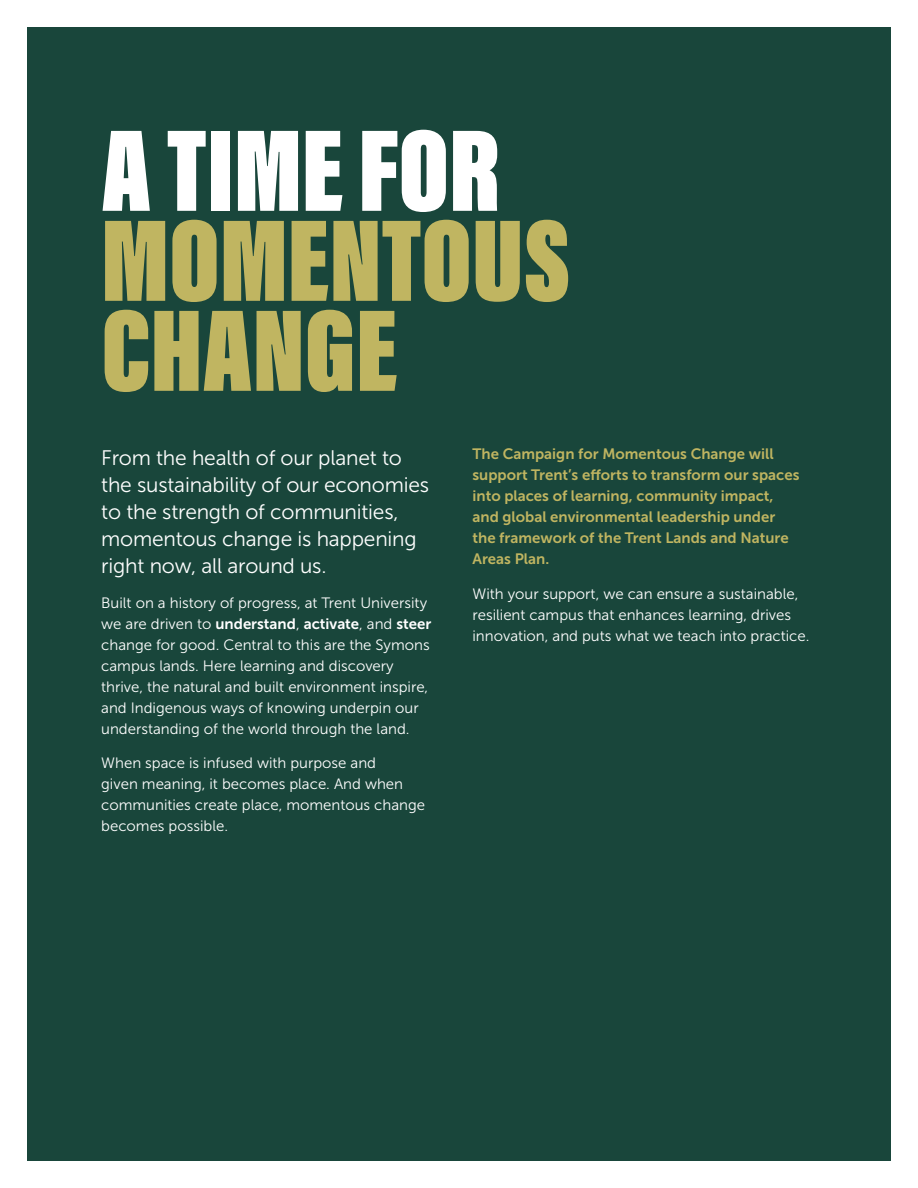
<style>
.page{position:relative;width:918px;height:1188px;background:#fff}
.page>*{position:absolute;margin:0;border:0;box-sizing:border-box;transform-origin:0 0}
.t1{font:120px/90px "Acumin Variable Concept";color:#c0b561}
.t2{font:21px/27px "Museo Sans 300";letter-spacing:-.01em;color:#fff}
.t3{font:15px/21px "Museo Sans 300";color:#fff}
.t4{font:15px/21px "Museo Sans 700";color:#c0b561}
.s1{color:#fff}
.s2{font-family:"Museo Sans 700"}
</style>
<div class="page">
<div style="left:27px;top:27px;width:864px;height:1134px;background:#19463b"></div>
<p class="t1" style="left:101px;top:119px;width:471px"><span class="s1">A TIME FOR<br></span>MOMENTOUS<br>CHANGE</p>
<p class="t2" style="left:101px;top:445px;width:329px">From the health of our planet to the sustainability of our economies to the strength of communities, momentous change is happening right now, all around us.</p>
<p class="t3" style="left:101px;top:592px;width:332px">Built on a history of progress, at Trent University we are driven to <span class="s2">understand</span>, <span class="s2">activate</span>, and <span class="s2">steer </span>change for good. Central to this are the Symons campus lands. Here learning and discovery thrive, the natural and built environment inspire, and Indigenous ways of knowing underpin our understanding of the world through the land.</p>
<p class="t3" style="left:101px;top:753px;width:325px">When space is infused with purpose and<br>given meaning, it becomes place. And when communities create place, momentous change becomes possible.</p>
<p class="t4" style="left:472px;top:443px;width:328px">The Campaign for Momentous Change will support Trent’s efforts to transform our spaces into places of learning, community impact,</p>
<p class="t4" style="left:472px;top:506px;width:304px">and global environmental leadership under</p>
<p class="t4" style="left:472px;top:527px;width:318px">the framework of the Trent Lands and Nature<br>Areas Plan.</p>
<p class="t3" style="left:472px;top:583px;width:339px">With your support, we can ensure a sustainable, resilient campus that enhances learning, drives innovation, and puts what we teach into practice.</p>
</div>
